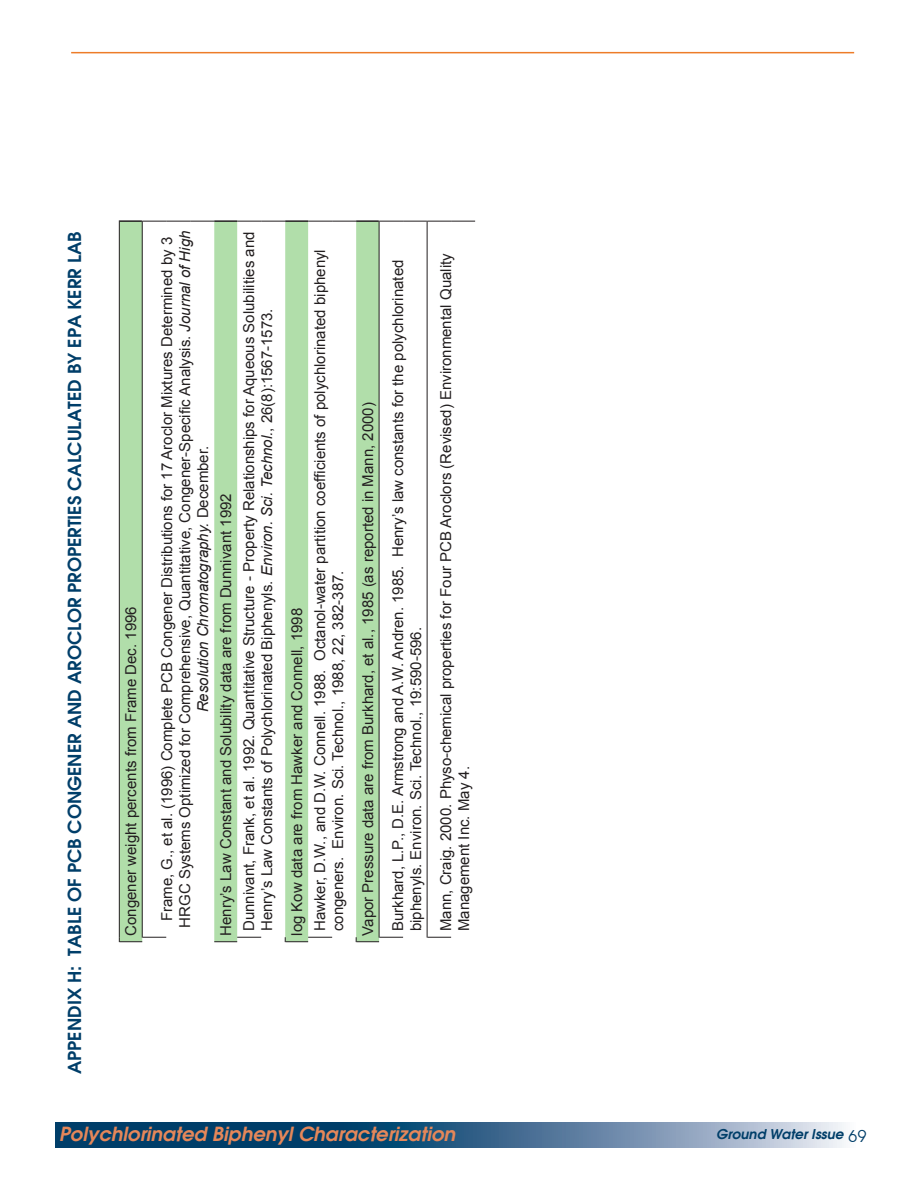
<style>
.page{position:relative;width:918px;height:1188px;background:#fff}
.page>*{position:absolute;margin:0;border:0;box-sizing:border-box;transform-origin:0 0}
.t1{font:italic 600 19.5px "Avant Garde";color:#e58759}
.t2{font:600 18px "Avant Garde";color:#003e69}
.t3{font:15px/18px "Arial";color:#231f20}
.t4{font:italic 600 13.5px "Avant Garde";color:#003e69}
.s1{font-style:italic}
.s2{font-family:"Avant Garde IT Cby BT";font-weight:400;font-style:normal;font-size:16.5px}
</style>
<div class="page">
<svg style="left:56px;top:1122px;width:788px;height:26px;background:#426e91"></svg>
<hr style="left:71px;top:52px;width:783px;height:1px;background:#ed7c29">
<svg style="left:120px;top:222px;width:259px;height:720px"></svg>
<hr style="left:120px;top:220px;width:22px;height:2px;background:#231f20">
<hr style="left:214px;top:220px;width:23px;height:2px;background:#231f20">
<hr style="left:285px;top:220px;width:23px;height:2px;background:#231f20">
<hr style="left:356px;top:220px;width:23px;height:2px;background:#231f20">
<hr style="left:119px;top:220px;width:1px;height:717px;background:#231f20">
<svg style="left:119px;top:937px;width:47px;height:5px"></svg>
<hr style="left:142px;top:221px;width:1px;height:717px;background:#231f20">
<svg style="left:143px;top:221px;width:71px;height:1px"></svg>
<svg style="left:214px;top:937px;width:47px;height:5px"></svg>
<svg style="left:237px;top:221px;width:48px;height:1px"></svg>
<svg style="left:285px;top:937px;width:47px;height:5px"></svg>
<svg style="left:308px;top:221px;width:48px;height:1px"></svg>
<svg style="left:356px;top:937px;width:47px;height:5px"></svg>
<hr style="left:379px;top:221px;width:1px;height:717px;background:#231f20">
<svg style="left:428px;top:937px;width:23px;height:1px"></svg>
<hr style="left:427px;top:221px;width:1px;height:717px;background:#231f20">
<svg style="left:379px;top:221px;width:96px;height:1px"></svg>
<p class="t2" style="left:62px;top:1074px;width:844px;rotate:-90deg">APPENDIX H: TABLE OF PCB CONGENER AND AROCLOR PROPERTIES CALCULATED BY EPA KERR LAB</p>
<p class="t3" style="left:122px;top:936px;width:331px;rotate:-90deg">Congener weight percents from Frame Dec. 1996</p>
<p class="t3" style="left:158px;top:928px;width:698px;text-align:center;rotate:-90deg">Frame, G., et al. (1996) Complete PCB Congener Distributions for 17 Aroclor Mixtures Determined by 3<br>HRGC Systems Optimized for Comprehensive, Quantitative, Congener-Specific Analysis. <span class="s1">Journal of High<br>Resolution Chromatography.</span> December.</p>
<p class="t3" style="left:215px;top:931px;width:701px;line-height:23px;text-indent:-4px;rotate:-90deg">Henry’s Law Constant and Solubility data are from Dunnivant 1992<br>Dunnivant, Frank, et al. 1992. Quantitative Structure - Property Relationships for Aqueous Solubilities and</p>
<p class="t3" style="left:252px;top:936px;width:629px;line-height:30px;rotate:-90deg">Henry’s Law Constants of Polychlorinated Biphenyls. <span class="s1">Environ. Sci. Technol.</span>, 26(8):1567-1573. log Kow data are from Hawker and Connell, 1998</p>
<p class="t3" style="left:311px;top:931px;width:683px;rotate:-90deg">Hawker, D.W., and D.W. Connell. 1988. Octanol-water partition coefficients of polychlorinated biphenyl congeners. Environ. Sci. Technol., 1988, 22, 382-387.</p>
<p class="t3" style="left:353px;top:931px;width:673px;line-height:30px;text-indent:-4px;rotate:-90deg">Vapor Pressure data are from Burkhard, et al., 1985 (as reported in Mann, 2000)<br>Burkhard, L.P., D.E. Armstrong and A.W. Andren. 1985. Henry’s law constants for the polychlorinated</p>
<p class="t3" style="left:401px;top:931px;width:679px;line-height:30px;rotate:-90deg">biphenyls. Environ. Sci. Technol., 19:590-596.<br>Mann, Craig. 2000. Physo-chemical properties for Four PCB Aroclors (Revised) Environmental Quality</p>
<p class="t3" style="left:455px;top:931px;width:167px;rotate:-90deg">Management Inc. May 4.</p>
<h1 class="t1" style="left:59px;top:1121px;width:398px">Polychlorinated Biphenyl Characterization</h1>
<p class="t4" style="left:716px;top:1125px;width:152px">Ground Water Issue <span class="s2">69</span></p>
</div>
